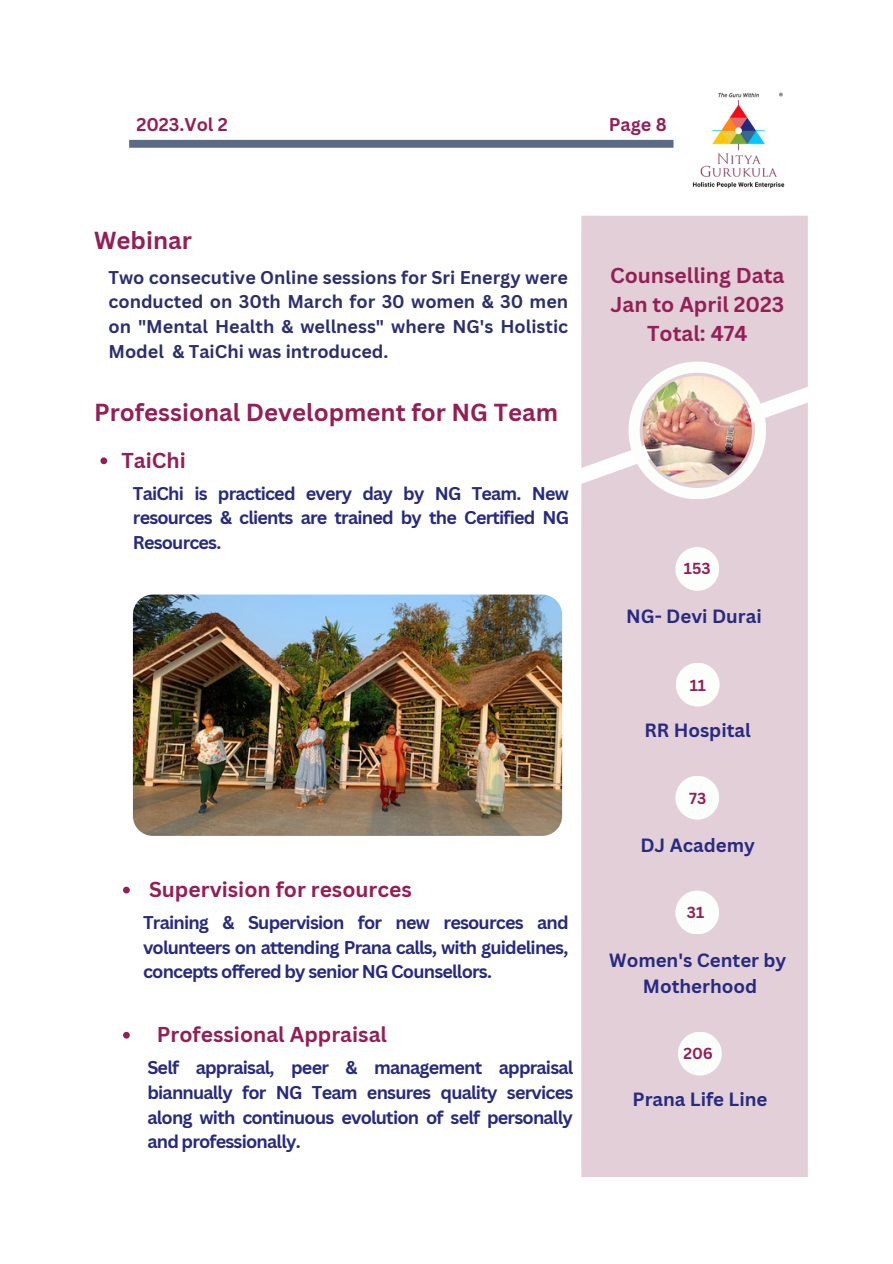
<style>
.page{position:relative;width:893px;height:1264px;background:#fff}
.page>*{position:absolute;margin:0;border:0;box-sizing:border-box;transform-origin:0 0}
.t1{font:700 24px "Canva Sans";color:#941f56}
.t2{font:700 21px "Canva Sans";color:#941f56}
.t3{font:700 18.6px "Canva Sans";color:#272a80}
.t4{font:700 18px/24.8px "Canva Sans";letter-spacing:-.045em;color:#272a80;text-align:justify}
.t5{font:700 18px/24.8px "Canva Sans";color:#2c2f6f;text-align:justify}
.t6{font:700 18px "Canva Sans";color:#941f56}
.t7{font:700 15.6px "Canva Sans";color:#941f56}
</style>
<div class="page">
<img style="left:692px;top:92px;width:93px;height:97px">
<div style="left:129px;top:140px;width:544px;height:8px;background:#5b6a85"></div>
<div style="left:581px;top:468px;width:226px;height:709px;background:#e2cfd8"></div>
<div style="left:581px;top:216px;width:226px;height:252px;background:#e2cfd8"></div>
<img style="left:628px;top:361px;width:138px;height:138px">
<div style="left:675px;top:547px;width:44px;height:44px;background:#fbfefb;border-radius:50%"></div>
<div style="left:675px;top:662px;width:44px;height:44px;background:#fbfefb;border-radius:50%"></div>
<div style="left:675px;top:775px;width:44px;height:44px;background:#fbfefb;border-radius:50%"></div>
<div style="left:675px;top:890px;width:44px;height:44px;background:#fbfefb;border-radius:50%"></div>
<div style="left:678px;top:1031px;width:43px;height:44px;background:#fbfefb;border-radius:50%"></div>
<img style="left:133px;top:594px;width:429px;height:242px;border-radius:20px">
<svg style="left:100px;top:457px;width:7px;height:7px"></svg>
<svg style="left:123px;top:886px;width:7px;height:7px"></svg>
<svg style="left:123px;top:1031px;width:7px;height:7px"></svg>
<p class="t6" style="left:136px;top:112px;width:93px">2023.Vol 2</p>
<p class="t6" style="left:609px;top:112px;width:59px">Page 8</p>
<p class="t1" style="left:94px;top:223px;width:99px">Webinar</p>
<p class="t5" style="left:108px;top:264px;width:461px">Two consecutive Online sessions for Sri Energy were conducted on 30th March for 30 women &amp; 30 men on "Mental Health &amp; wellness" where NG's Holistic Model &amp; TaiChi was introduced.</p>
<p class="t1" style="left:94px;top:395px;width:465px">Professional Development for NG Team</p>
<p class="t2" style="left:121px;top:445px;width:66px">TaiChi</p>
<p class="t4" style="left:133px;top:480px;width:438px">TaiChi is practiced every day by NG Team. New resources &amp; clients are trained by the Certified NG Resources.</p>
<p class="t2" style="left:149px;top:874px;width:264px">Supervision for resources</p>
<p class="t4" style="left:143px;top:909px;width:427px">Training &amp; Supervision for new resources and volunteers on attending Prana calls, with guidelines, concepts offered by senior NG Counsellors.</p>
<p class="t2" style="left:157px;top:1019px;width:232px">Professional Appraisal</p>
<p class="t4" style="left:147px;top:1054px;width:427px">Self appraisal, peer &amp; management appraisal biannually for NG Team ensures quality services along with continuous evolution of self personally and professionally.</p>
<p class="t2" style="left:610px;top:260px;width:176px">Counselling Data</p>
<p class="t2" style="left:610px;top:289px;width:175px">Jan to April 2023</p>
<p class="t2" style="left:647px;top:318px;width:102px">Total: 474</p>
<p class="t7" style="left:684px;top:557px;width:28px">153</p>
<p class="t3" style="left:626px;top:603px;width:137px">NG- Devi Durai</p>
<p class="t7" style="left:689px;top:674px;width:18px">11</p>
<p class="t3" style="left:644px;top:717px;width:108px">RR Hospital</p>
<p class="t7" style="left:689px;top:786px;width:19px">73</p>
<p class="t3" style="left:640px;top:832px;width:116px">DJ Academy</p>
<p class="t7" style="left:686px;top:901px;width:19px">31</p>
<p class="t3" style="left:609px;top:947px;width:179px">Women's Center by</p>
<p class="t3" style="left:642px;top:972px;width:116px">Motherhood</p>
<p class="t7" style="left:683px;top:1042px;width:31px">206</p>
<p class="t3" style="left:632px;top:1085px;width:136px">Prana Life Line</p>
</div>
